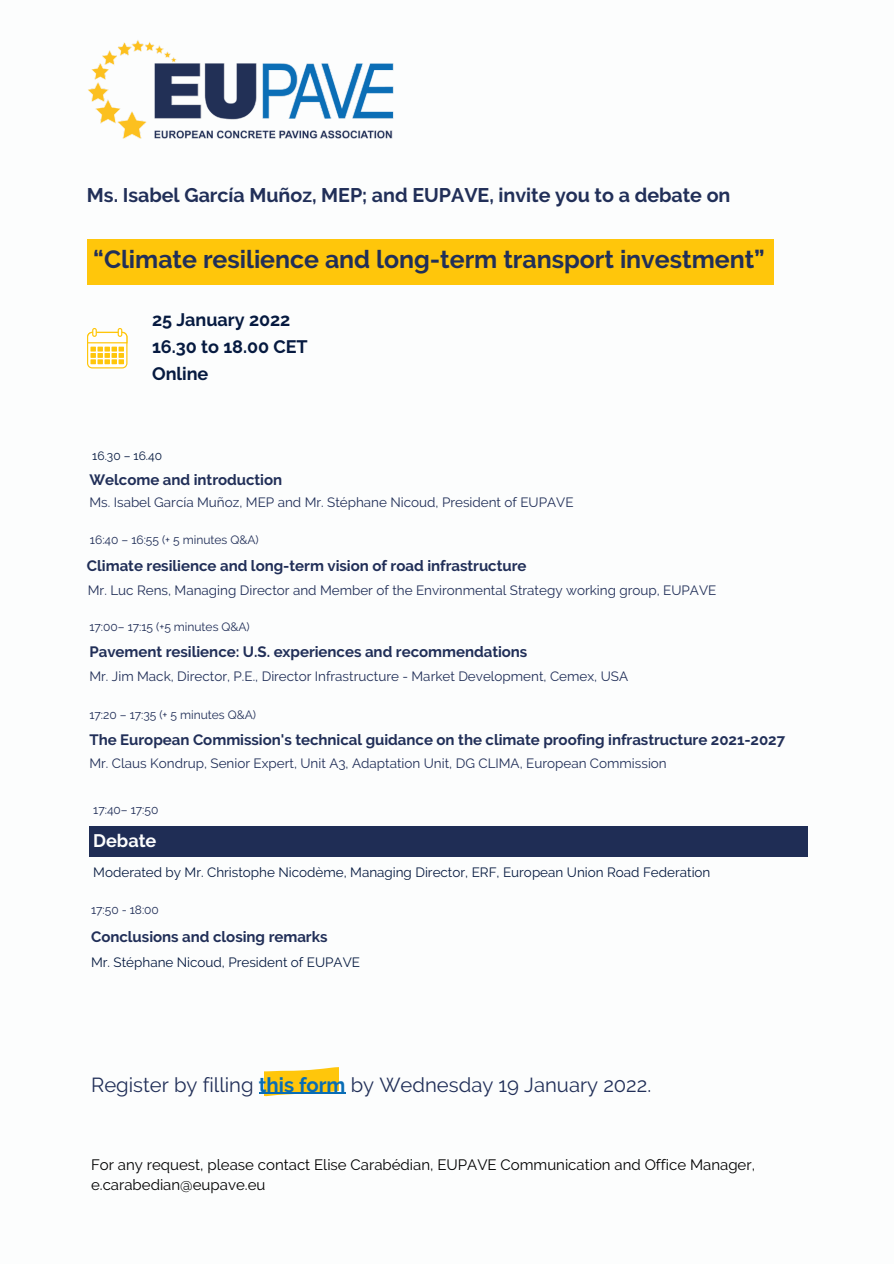
<style>
.page{position:relative;width:894px;height:1264px;background:#fff}
.page>*{position:absolute;margin:0;border:0;box-sizing:border-box;transform-origin:0 0}
.t1{font:700 24.9px "Raleway";color:#212f58}
.t2{font:20.25px "Raleway";color:#212f58}
.t3{font:700 19.65px "Raleway";color:#212f58}
.t4{font:700 18px "Raleway";color:#061a40}
.t5{font:700 18px "Raleway";color:#fcfdfd}
.t6{font:700 15px "Raleway";color:#212f58}
.t7{font:15px/20.2px "Raleway";color:#000}
.t8{font:13.5px "Raleway";color:#212f58}
.t9{font:13.5px "Raleway";color:#061a40}
.t10{font:12px "Raleway";color:#212f58}
.t11{font:12px "Raleway";color:#061a40}
.s1{font-weight:700;color:#096db5}
</style>
<div class="page">
<div style="left:90px;top:826px;width:718px;height:31px;background:#1f2d55"></div>
<svg style="left:264px;top:1067px;width:74px;height:29px;background:#f5cb38"></svg>
<svg style="left:87px;top:328px;width:40px;height:40px"></svg>
<img style="left:88px;top:40px;width:306px;height:99px">
<div style="left:87px;top:239px;width:686px;height:45px;background:#ffc60b"></div>
<hr style="left:259px;top:1092px;width:86px;height:1px;background:#096db5">
<p class="t3" style="left:87px;top:184px;width:645px">Ms. Isabel García Muñoz, MEP; and EUPAVE, invite you to a debate on</p>
<p class="t1" style="left:93px;top:245px;width:673px">“Climate resilience and long-term transport investment”</p>
<p class="t4" style="left:152px;top:309px;width:140px">25 January 2022</p>
<p class="t4" style="left:152px;top:336px;width:157px">16.30 to 18.00 CET</p>
<p class="t4" style="left:152px;top:363px;width:58px">Online</p>
<p class="t11" style="left:92px;top:448px;width:71px">16.30 – 16.40</p>
<p class="t6" style="left:89px;top:470px;width:194px">Welcome and introduction</p>
<p class="t8" style="left:89px;top:494px;width:485px">Ms. Isabel García Muñoz, MEP and Mr. Stéphane Nicoud, President of EUPAVE</p>
<p class="t10" style="left:90px;top:532px;width:170px">16:40 – 16:55 (+ 5 minutes Q&amp;A)</p>
<p class="t6" style="left:87px;top:556px;width:441px">Climate resilience and long-term vision of road infrastructure</p>
<p class="t8" style="left:88px;top:582px;width:630px">Mr. Luc Rens, Managing Director and Member of the Environmental Strategy working group, EUPAVE</p>
<p class="t10" style="left:89px;top:619px;width:162px">17:00– 17:15 (+5 minutes Q&amp;A)</p>
<p class="t6" style="left:89px;top:643px;width:439px">Pavement resilience: U.S. experiences and recommendations</p>
<p class="t8" style="left:89px;top:668px;width:540px">Mr. Jim Mack, Director, P.E., Director Infrastructure - Market Development, Cemex, USA</p>
<p class="t10" style="left:89px;top:708px;width:168px">17:20 – 17:35 (+ 5 minutes Q&amp;A)</p>
<p class="t6" style="left:89px;top:730px;width:697px">The European Commission's technical guidance on the climate proofing infrastructure 2021-2027</p>
<p class="t8" style="left:89px;top:755px;width:578px">Mr. Claus Kondrup, Senior Expert, Unit A3, Adaptation Unit, DG CLIMA, European Commission</p>
<p class="t10" style="left:93px;top:803px;width:67px">17:40– 17:50</p>
<p class="t5" style="left:93px;top:830px;width:65px">Debate</p>
<p class="t9" style="left:93px;top:864px;width:618px">Moderated by Mr. Christophe Nicodème, Managing Director, ERF, European Union Road Federation</p>
<p class="t10" style="left:91px;top:902px;width:69px">17:50 - 18:00</p>
<p class="t6" style="left:91px;top:927px;width:238px">Conclusions and closing remarks</p>
<p class="t9" style="left:91px;top:954px;width:270px">Mr. Stéphane Nicoud, President of EUPAVE</p>
<p class="t2" style="left:91px;top:1072px;width:561px">Register by filling <span class="s1">this form</span> by Wednesday 19 January 2022.</p>
<p class="t7" style="left:91px;top:1154px;width:665px">For any request, please contact Elise Carabédian, EUPAVE Communication and Office Manager, e.carabedian@eupave.eu</p>
</div>
